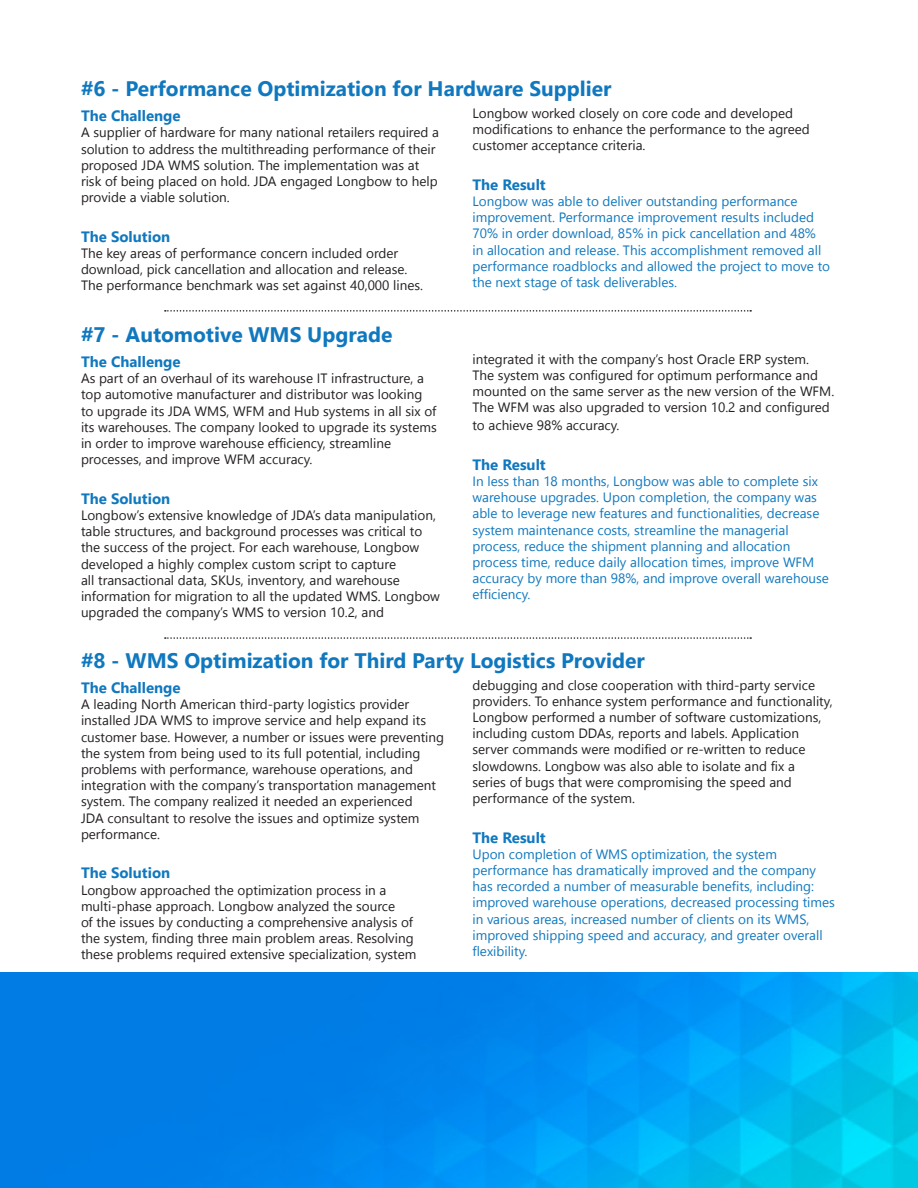
<style>
.page{position:relative;width:918px;height:1188px;background:#fff}
.page>*{position:absolute;margin:0;border:0;box-sizing:border-box;transform-origin:0 0}
.t1{font:700 21px "Nirmala UI";color:#1078bf}
.t2{font:700 15px "Nirmala UI";color:#1078bf}
.t3{font:13.5px/16.2px "Nirmala UI";color:#231f20}
.t4{font:13.5px/16.2px "Nirmala UI";color:#1078bf}
</style>
<div class="page">
<img style="left:7px;top:972px;width:911px;height:216px">
<div style="left:0;top:972px;width:7px;height:216px;background:#017ce4"></div>
<svg style="left:165px;top:637px;width:586px;height:2px"></svg>
<svg style="left:165px;top:310px;width:586px;height:2px"></svg>
<p class="t1" style="left:81px;top:72px;width:532px">#6 - Performance Optimization for Hardware Supplier</p>
<p class="t2" style="left:81px;top:103px;width:101px">The Challenge</p>
<p class="t3" style="left:81px;top:124px;width:360px">A supplier of hardware for many national retailers required a</p>
<p class="t3" style="left:81px;top:140px;width:356px">solution to address the multithreading performance of their</p>
<p class="t3" style="left:81px;top:156px;width:340px">proposed JDA WMS solution. The implementation was at</p>
<p class="t3" style="left:81px;top:172px;width:358px">risk of being placed on hold. JDA engaged Longbow to help</p>
<p class="t3" style="left:81px;top:188px;width:150px">provide a viable solution.</p>
<p class="t2" style="left:81px;top:224px;width:91px">The Solution</p>
<p class="t3" style="left:81px;top:244px;width:319px">The key areas of performance concern included order</p>
<p class="t3" style="left:81px;top:260px;width:328px">download, pick cancellation and allocation and release.</p>
<p class="t3" style="left:81px;top:277px;width:344px">The performance benchmark was set against 40,000 lines.</p>
<p class="t3" style="left:472px;top:104px;width:322px">Longbow worked closely on core code and developed</p>
<p class="t3" style="left:472px;top:120px;width:339px">modifications to enhance the performance to the agreed</p>
<p class="t3" style="left:472px;top:136px;width:174px">customer acceptance criteria.</p>
<p class="t2" style="left:472px;top:172px;width:75px">The Result</p>
<p class="t4" style="left:472px;top:192px;width:327px">Longbow was able to deliver outstanding performance</p>
<p class="t4" style="left:472px;top:208px;width:343px">improvement. Performance improvement results included</p>
<p class="t4" style="left:472px;top:225px;width:345px">70% in order download, 85% in pick cancellation and 48%</p>
<p class="t4" style="left:472px;top:241px;width:350px">in allocation and release. This accomplishment removed all</p>
<p class="t4" style="left:472px;top:257px;width:359px">performance roadblocks and allowed the project to move to</p>
<p class="t4" style="left:472px;top:273px;width:206px">the next stage of task deliverables.</p>
<p class="t1" style="left:81px;top:317px;width:313px">#7 - Automotive WMS Upgrade</p>
<p class="t2" style="left:81px;top:349px;width:101px">The Challenge</p>
<p class="t3" style="left:81px;top:369px;width:345px">As part of an overhaul of its warehouse IT infrastructure, a</p>
<p class="t3" style="left:81px;top:386px;width:343px">top automotive manufacturer and distributor was looking</p>
<p class="t3" style="left:81px;top:402px;width:357px">to upgrade its JDA WMS, WFM and Hub systems in all six of</p>
<p class="t3" style="left:81px;top:418px;width:357px">its warehouses. The company looked to upgrade its systems</p>
<p class="t3" style="left:81px;top:434px;width:312px">in order to improve warehouse efficiency, streamline</p>
<p class="t3" style="left:81px;top:450px;width:233px">processes, and improve WFM accuracy.</p>
<p class="t2" style="left:81px;top:486px;width:91px">The Solution</p>
<p class="t3" style="left:81px;top:506px;width:361px">Longbow’s extensive knowledge of JDA’s data manipulation, table structures, and background processes was critical to the success of the project. For each warehouse, Longbow developed a highly complex custom script to capture<br>all transactional data, SKUs, inventory, and warehouse information for migration to all the updated WMS. Longbow upgraded the company’s WMS to version 10.2, and</p>
<p class="t3" style="left:472px;top:350px;width:363px">integrated it with the company’s host Oracle ERP system.<br>The system was configured for optimum performance and mounted on the same server as the new version of the WFM.<br>The WFM was also upgraded to version 10.2 and configured</p>
<p class="t3" style="left:472px;top:417px;width:149px">to achieve 98% accuracy.</p>
<p class="t2" style="left:472px;top:452px;width:75px">The Result</p>
<p class="t4" style="left:472px;top:472px;width:347px">In less than 18 months, Longbow was able to complete six</p>
<p class="t4" style="left:472px;top:489px;width:346px">warehouse upgrades. Upon completion, the company was</p>
<p class="t4" style="left:472px;top:505px;width:348px">able to leverage new features and functionalities, decrease</p>
<p class="t4" style="left:472px;top:521px;width:358px">system maintenance costs, streamline the managerial process, reduce the shipment planning and allocation process time, reduce daily allocation times, improve WFM accuracy by more than 98%, and improve overall warehouse efficiency.</p>
<p class="t1" style="left:81px;top:644px;width:565px">#8 - WMS Optimization for Third Party Logistics Provider</p>
<p class="t2" style="left:81px;top:675px;width:101px">The Challenge</p>
<p class="t3" style="left:81px;top:695px;width:330px">A leading North American third-party logistics provider</p>
<p class="t3" style="left:81px;top:712px;width:365px">installed JDA WMS to improve service and help expand its customer base. However, a number or issues were preventing the system from being used to its full potential, including problems with performance, warehouse operations, and integration with the company’s transportation management system. The company realized it needed an experienced<br>JDA consultant to resolve the issues and optimize system performance.</p>
<p class="t2" style="left:81px;top:861px;width:91px">The Solution</p>
<p class="t3" style="left:81px;top:881px;width:307px">Longbow approached the optimization process in a</p>
<p class="t3" style="left:81px;top:897px;width:316px">multi-phase approach. Longbow analyzed the source</p>
<p class="t3" style="left:81px;top:913px;width:334px">of the issues by conducting a comprehensive analysis of</p>
<p class="t3" style="left:81px;top:929px;width:334px">the system, finding three main problem areas. Resolving</p>
<p class="t3" style="left:81px;top:946px;width:337px">these problems required extensive specialization, system</p>
<p class="t3" style="left:472px;top:676px;width:344px">debugging and close cooperation with third-party service</p>
<p class="t3" style="left:472px;top:692px;width:362px">providers. To enhance system performance and functionality,</p>
<p class="t3" style="left:472px;top:708px;width:350px">Longbow performed a number of software customizations,</p>
<p class="t3" style="left:472px;top:725px;width:328px">including custom DDAs, reports and labels. Application</p>
<p class="t3" style="left:472px;top:741px;width:335px">server commands were modified or re-written to reduce</p>
<p class="t3" style="left:472px;top:757px;width:324px">slowdowns. Longbow was also able to isolate and fix a</p>
<p class="t3" style="left:472px;top:773px;width:321px">series of bugs that were compromising the speed and</p>
<p class="t3" style="left:472px;top:789px;width:164px">performance of the system.</p>
<p class="t2" style="left:472px;top:825px;width:75px">The Result</p>
<p class="t4" style="left:472px;top:845px;width:306px">Upon completion of WMS optimization, the system</p>
<p class="t4" style="left:472px;top:861px;width:345px">performance has dramatically improved and the company</p>
<p class="t4" style="left:472px;top:878px;width:343px">has recorded a number of measurable benefits, including:</p>
<p class="t4" style="left:472px;top:894px;width:364px">improved warehouse operations, decreased processing times</p>
<p class="t4" style="left:472px;top:910px;width:339px">in various areas, increased number of clients on its WMS,</p>
<p class="t4" style="left:472px;top:926px;width:352px">improved shipping speed and accuracy, and greater overall</p>
<p class="t4" style="left:472px;top:942px;width:56px">flexibility.</p>
</div>
